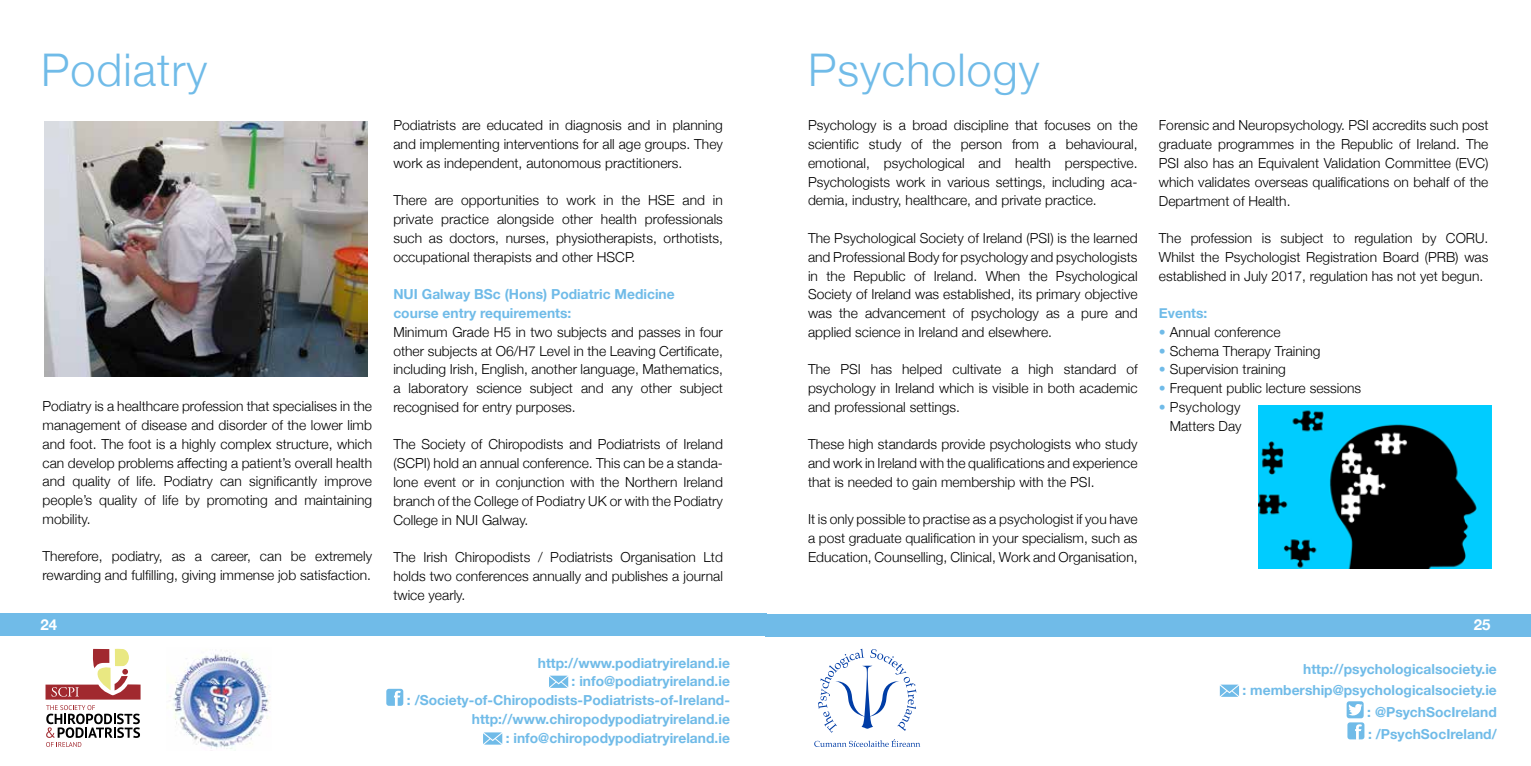
<style>
.page{position:relative;width:1531px;height:766px;background:#fff}
.page>*{position:absolute;margin:0;border:0;box-sizing:border-box;transform-origin:0 0}
.t1{font:300 45px "Helvetica Neue";letter-spacing:.02em;color:#70bbe8}
.t2{font:700 15px "Helvetica Neue";color:#fff}
.t3{font:300 13.8px/18.8px "Helvetica Neue";color:#000;text-align:justify}
.t4{font:700 13.8px/18.9px "Helvetica Neue";color:#70bbe8;text-align:right}
.t5{font:300 13.8px/18.6px "Helvetica Neue";letter-spacing:.02em;color:#000;text-align:right}
.s1{color:#70bbe8}
</style>
<div class="page">
<div style="left:0;top:613px;width:766px;height:22px;background:#70bbe8"></div>
<div style="left:765px;top:613px;width:766px;height:23px;background:#70bbe8"></div>
<svg style="left:46px;top:705px;width:94px;height:41px"></svg>
<svg style="left:46px;top:648px;width:95px;height:51px"></svg>
<img style="left:167px;top:654px;width:103px;height:95px">
<svg style="left:549px;top:675px;width:19px;height:12px"></svg>
<div style="left:386px;top:688px;width:17px;height:17px;background:#70bbe8;border-radius:3px"></div>
<svg style="left:394px;top:690px;width:7px;height:16px"></svg>
<svg style="left:483px;top:732px;width:19px;height:12px"></svg>
<img style="left:44px;top:122px;width:323px;height:254px">
<img style="left:1258px;top:405px;width:233px;height:163px">
<svg style="left:818px;top:648px;width:98px;height:84px"></svg>
<svg style="left:814px;top:739px;width:106px;height:7px"></svg>
<svg style="left:1220px;top:684px;width:19px;height:12px"></svg>
<svg style="left:1346px;top:701px;width:17px;height:17px"></svg>
<svg style="left:1347px;top:702px;width:15px;height:16px"></svg>
<div style="left:1347px;top:722px;width:17px;height:17px;background:#70bbe8;border-radius:3px"></div>
<svg style="left:1355px;top:724px;width:7px;height:15px"></svg>
<h1 class="t1" style="left:41px;top:34px;width:168px">Podiatry</h1>
<p class="t3" style="left:43px;top:396px;width:331px">Podiatry is a healthcare profession that specialises in the management of disease and disorder of the lower limb and foot. The foot is a highly complex structure, which can develop problems affecting a patient’s overall health and quality of life. Podiatry can significantly improve people’s quality of life by promoting and maintaining mobility.</p>
<p class="t3" style="left:43px;top:546px;width:331px">Therefore, podiatry, as a career, can be extremely rewarding and fulfilling, giving immense job satisfaction.</p>
<p class="t3" style="left:393px;top:115px;width:331px">Podiatrists are educated in diagnosis and in planning and implementing interventions for all age groups. They work as independent, autonomous practitioners.</p>
<p class="t3" style="left:393px;top:190px;width:331px">There are opportunities to work in the HSE and in private practice alongside other health professionals such as doctors, nurses, physiotherapists, orthotists, occupational therapists and other HSCP.</p>
<p class="t4" style="left:393px;top:285px;width:283px;text-align:left">NUI Galway BSc (Hons) Podiatric Medicine course entry requirements:</p>
<p class="t3" style="left:393px;top:321px;width:331px">Minimum Grade H5 in two subjects and passes in four other subjects at O6/H7 Level in the Leaving Certificate, including Irish, English, another language, Mathematics, a laboratory science subject and any other subject recognised for entry purposes.</p>
<p class="t3" style="left:393px;top:434px;width:331px;text-align:left">The Society of Chiropodists and Podiatrists of Ireland (SCPI) hold an annual conference. This can be a standa&shy;lone event or in conjunction with the Northern Ireland branch of the College of Podiatry UK or with the Podiatry College in NUI Galway.</p>
<p class="t3" style="left:393px;top:546px;width:331px">The Irish Chiropodists / Podiatrists Organisation Ltd holds two conferences annually and publishes a journal twice yearly.</p>
<h1 class="t1" style="left:808px;top:34px;width:233px">Psychology</h1>
<p class="t3" style="left:808px;top:115px;width:331px">Psychology is a broad discipline that focuses on the scientific study of the person from a behavioural, emotional, psychological and health perspective.<br>Psychologists work in various settings, including aca&shy;demia, industry, healthcare, and private practice.</p>
<p class="t3" style="left:808px;top:227px;width:331px">The Psychological Society of Ireland (PSI) is the learned and Professional Body for psychology and psychologists in the Republic of Ireland. When the Psychological Society of Ireland was established, its primary objective was the advancement of psychology as a pure and applied science in Ireland and elsewhere.</p>
<p class="t3" style="left:808px;top:359px;width:331px">The PSI has helped cultivate a high standard of psychology in Ireland which is visible in both academic and professional settings.</p>
<p class="t3" style="left:808px;top:434px;width:331px">These high standards provide psychologists who study and work in Ireland with the qualifications and experience that is needed to gain membership with the PSI.</p>
<p class="t3" style="left:808px;top:509px;width:331px">It is only possible to practise as a psychologist if you have a post graduate qualification in your specialism, such as Education, Counselling, Clinical, Work and Organisation,</p>
<p class="t3" style="left:1159px;top:115px;width:331px">Forensic and Neuropsychology. PSI accredits such post graduate programmes in the Republic of Ireland. The PSI also has an Equivalent Validation Committee (EVC) which validates overseas qualifications on behalf of the Department of Health.</p>
<p class="t3" style="left:1159px;top:228px;width:331px">The profession is subject to regulation by CORU.<br>Whilst the Psychologist Registration Board (PRB) was established in July 2017, regulation has not yet begun.</p>
<p class="t4" style="left:1159px;top:304px;width:50px">Events:</p>
<p class="t3" style="left:1159px;top:321px;width:123px"><span class="s1">•</span> Annual conference</p>
<p class="t3" style="left:1159px;top:340px;width:163px"><span class="s1">•</span> Schema Therapy Training</p>
<p class="t3" style="left:1159px;top:359px;width:129px"><span class="s1">•</span> Supervision training</p>
<p class="t3" style="left:1159px;top:378px;width:204px"><span class="s1">•</span> Frequent public lecture sessions</p>
<p class="t5" style="left:1159px;top:396px;width:84px"><span class="s1">•</span> Psychology<br>Matters Day</p>
<p class="t2" style="left:40px;top:613px;width:18px">24</p>
<p class="t2" style="left:1474px;top:613px;width:18px">25</p>
<p class="t4" style="left:407px;top:653px;width:324px">http://www.podiatryireland.ie<br>: info@podiatryireland.ie<br>: /Society-of-Chiropodists-Podiatrists-of-Ireland&shy;http://www.chiropodypodiatryireland.ie<br>: info@chiropodypodiatryireland.ie</p>
<p class="t4" style="left:1242px;top:658px;width:256px;line-height:21.8px">http://psychologicalsociety.ie<br>: membership@psychologicalsociety.ie : @PsychSocIreland<br>: /PsychSocIreland/</p>
</div>
